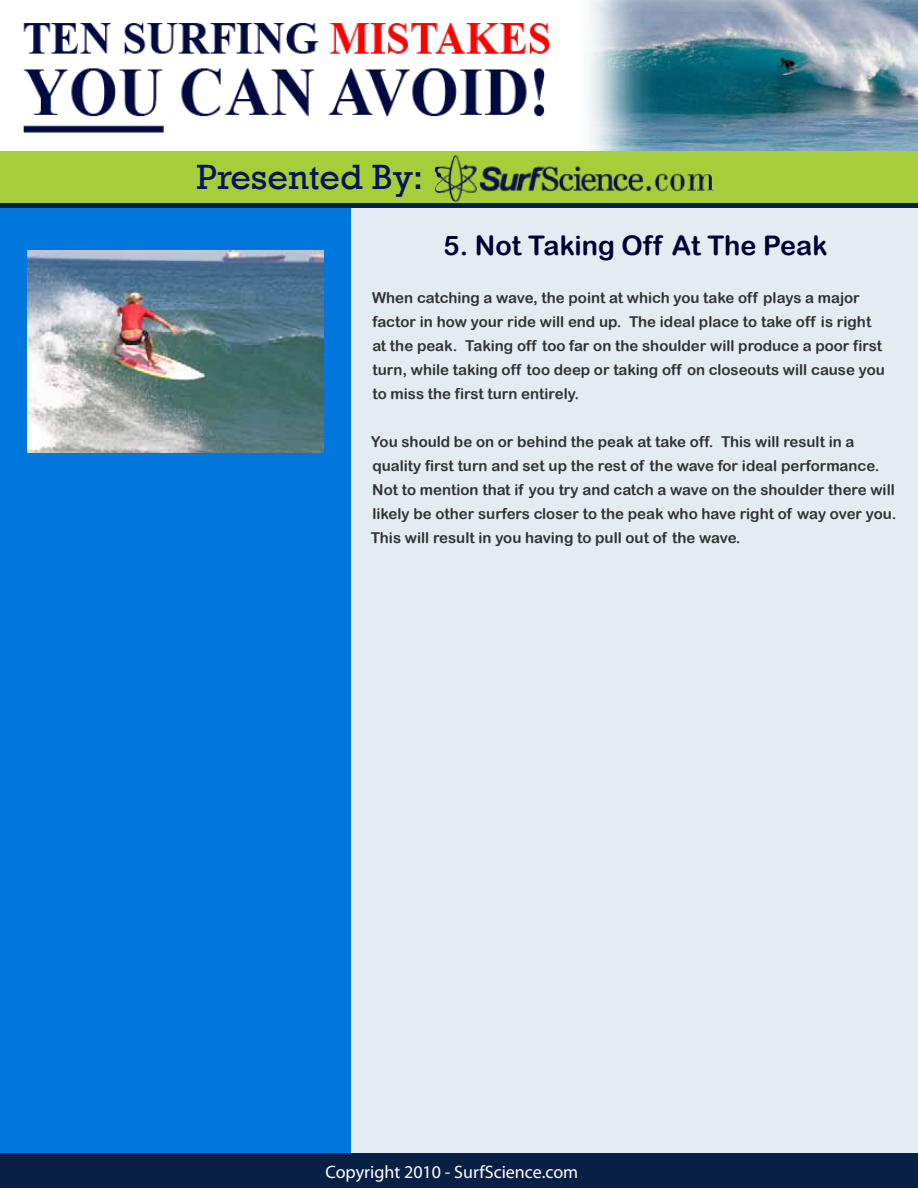
<style>
.page{position:relative;width:918px;height:1188px;background:#e2ecf1}
.page>*{position:absolute;margin:0;border:0;box-sizing:border-box;transform-origin:0 0}
.t1{font:36px "Rockwell";color:#081557}
.t2{font:27px "Arial Rounded MT Bold";color:#010035}
.t3{font:18px "Myriad Pro";color:#fff}
.t4{font:15px/24px "Arial Rounded MT Bold";color:#333332}
</style>
<div class="page">
<div style="left:0;top:186px;width:351px;height:1002px;background:#0176dd"></div>
<div style="left:0;top:0;width:918px;height:184px;background:#fff"></div>
<img style="left:589px;top:0;width:329px;height:152px">
<div style="left:0;top:152px;width:918px;height:51px;background:#a5ce39"></div>
<img style="left:411px;top:151px;width:328px;height:52px">
<hr style="left:0;top:203px;width:918px;height:4px;background:#082044">
<img style="left:411px;top:156px;width:328px;height:4px">
<img style="left:23px;top:23px;width:527px;height:110px">
<div style="left:0;top:1154px;width:918px;height:34px;background:#082044"></div>
<img style="left:27px;top:250px;width:297px;height:203px">
<h1 class="t1" style="left:196px;top:156px;width:228px">Presented By:</h1>
<h2 class="t2" style="left:444px;top:230px;width:386px">5. Not Taking Off At The Peak</h2>
<p class="t4" style="left:372px;top:286px;width:514px">When catching a wave, the point at which you take off plays a major factor in how your ride will end up. The ideal place to take off is right at the peak. Taking off too far on the shoulder will produce a poor first turn, while taking off too deep or taking off on closeouts will cause you to miss the first turn entirely.</p>
<p class="t4" style="left:371px;top:430px;width:527px">You should be on or behind the peak at take off. This will result in a quality first turn and set up the rest of the wave for ideal performance.<br>Not to mention that if you try and catch a wave on the shoulder there will likely be other surfers closer to the peak who have right of way over you.<br>This will result in you having to pull out of the wave.</p>
<p class="t3" style="left:326px;top:1160px;width:254px">Copyright 2010 - SurfScience.com</p>
</div>
